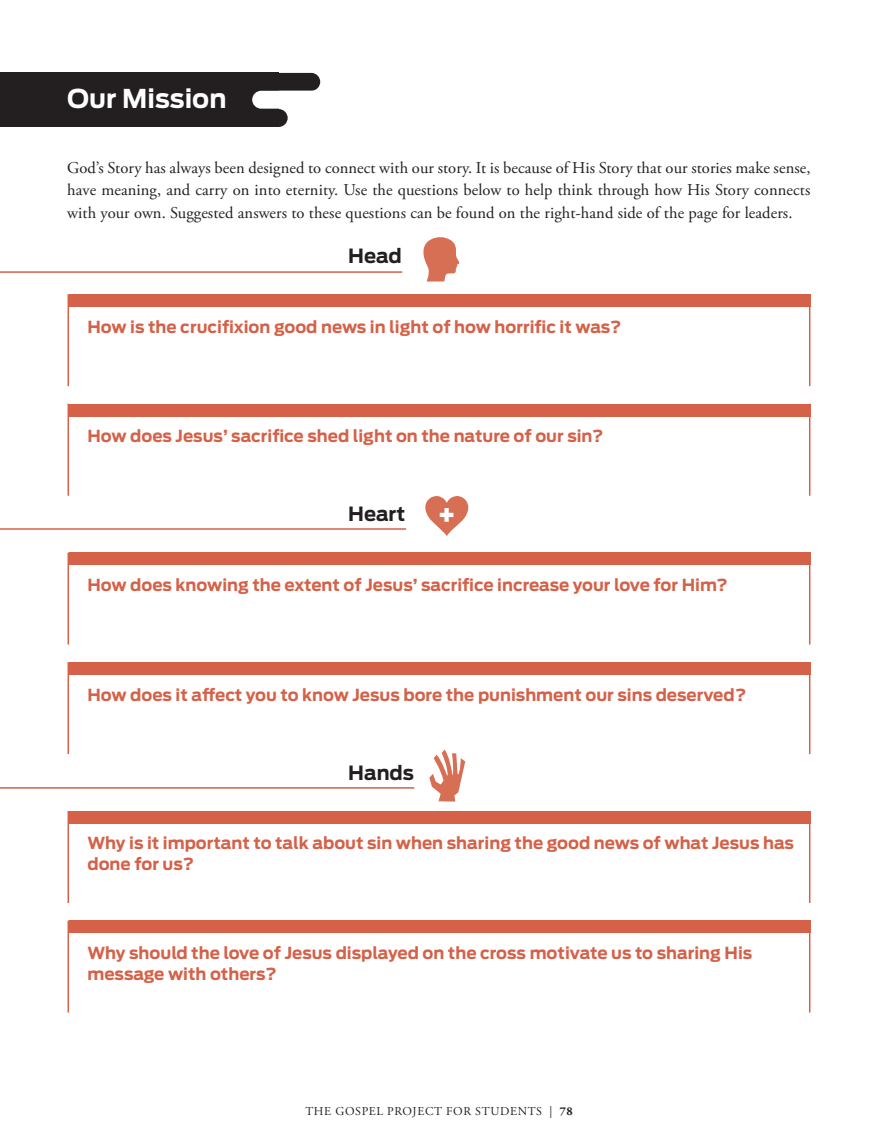
<style>
.page{position:relative;width:878px;height:1148px;background:#fff}
.page>*{position:absolute;margin:0;border:0;box-sizing:border-box;transform-origin:0 0}
.header_small_left{font:700 25.8px "Antenna";color:#fff}
.Head_Heart_Hands_lef{font:700 19.5px "Antenna";color:#231f20}
.question_our_mission{font:700 16.5px/21px "Antenna";color:#d46148}
.body{font:16.5px/22.5px "Adobe Garamond Pro";letter-spacing:.005em;color:#231f20;text-align:justify}
.t1{font:12px "Adobe Garamond Pro";letter-spacing:.055em;color:#231f20}
.s1{font-weight:700}
</style>
<div class="page">
<div style="left:128px;top:109px;width:160px;height:18px;background:#231f20;border-radius:9px"></div>
<div style="left:160px;top:73px;width:160px;height:18px;background:#231f20;border-radius:9px"></div>
<div style="left:0;top:73px;width:279px;height:54px;background:#231f20"></div>
<div style="left:252px;top:91px;width:160px;height:18px;background:#fff;border-radius:9px"></div>
<hr style="left:0;top:271px;width:402px;height:2px;background:#d46148">
<svg style="left:423px;top:237px;width:36px;height:44px"></svg>
<div style="left:69px;top:294px;width:741px;height:13px;background:#d46148"></div>
<hr style="left:68px;top:294px;width:1px;height:92px;background:#d46148">
<hr style="left:809px;top:294px;width:1px;height:92px;background:#d46148">
<div style="left:69px;top:404px;width:741px;height:12px;background:#d46148"></div>
<hr style="left:68px;top:404px;width:1px;height:92px;background:#d46148">
<hr style="left:809px;top:404px;width:1px;height:92px;background:#d46148">
<hr style="left:0;top:528px;width:406px;height:2px;background:#d46148">
<svg style="left:425px;top:496px;width:43px;height:40px"></svg>
<div style="left:69px;top:552px;width:741px;height:13px;background:#d46148"></div>
<hr style="left:68px;top:552px;width:1px;height:92px;background:#d46148">
<hr style="left:809px;top:552px;width:1px;height:92px;background:#d46148">
<div style="left:69px;top:662px;width:741px;height:13px;background:#d46148"></div>
<hr style="left:68px;top:662px;width:1px;height:92px;background:#d46148">
<hr style="left:809px;top:662px;width:1px;height:92px;background:#d46148">
<hr style="left:0;top:787px;width:414px;height:1px;background:#d46148">
<svg style="left:429px;top:749px;width:36px;height:52px"></svg>
<div style="left:69px;top:811px;width:741px;height:12px;background:#d46148"></div>
<hr style="left:68px;top:811px;width:1px;height:92px;background:#d46148">
<hr style="left:809px;top:811px;width:1px;height:92px;background:#d46148">
<div style="left:69px;top:920px;width:741px;height:13px;background:#d46148"></div>
<hr style="left:68px;top:920px;width:1px;height:92px;background:#d46148">
<hr style="left:809px;top:920px;width:1px;height:92px;background:#d46148">
<p class="header_small_left" style="left:67px;top:83px;width:161px">Our Mission</p>
<p class="body" style="left:67px;top:157px;width:744px">God’s Story has always been designed to connect with our story. It is because of His Story that our stories make sense, have meaning, and carry on into eternity. Use the questions below to help think through how His Story connects with your own. Suggested answers to these questions can be found on the right-hand side of the page for leaders.</p>
<p class="Head_Heart_Hands_lef" style="left:348px;top:244px;width:55px">Head</p>
<p class="question_our_mission" style="left:87px;top:316px;width:535px">How is the crucifixion good news in light of how horrific it was?</p>
<p class="question_our_mission" style="left:87px;top:426px;width:517px">How does Jesus’ sacrifice shed light on the nature of our sin?</p>
<p class="Head_Heart_Hands_lef" style="left:348px;top:502px;width:59px">Heart</p>
<p class="question_our_mission" style="left:87px;top:574px;width:641px">How does knowing the extent of Jesus’ sacrifice increase your love for Him?</p>
<p class="question_our_mission" style="left:87px;top:684px;width:660px">How does it affect you to know Jesus bore the punishment our sins deserved?</p>
<p class="Head_Heart_Hands_lef" style="left:348px;top:761px;width:67px">Hands</p>
<p class="question_our_mission" style="left:87px;top:833px;width:708px">Why is it important to talk about sin when sharing the good news of what Jesus has done for us?</p>
<p class="question_our_mission" style="left:87px;top:942px;width:666px">Why should the love of Jesus displayed on the cross motivate us to sharing His message with others?</p>
<p class="t1" style="left:305px;top:1103px;width:269px">THE GOSPEL PROJECT FOR STUDENTS | <span class="s1">78</span></p>
</div>
